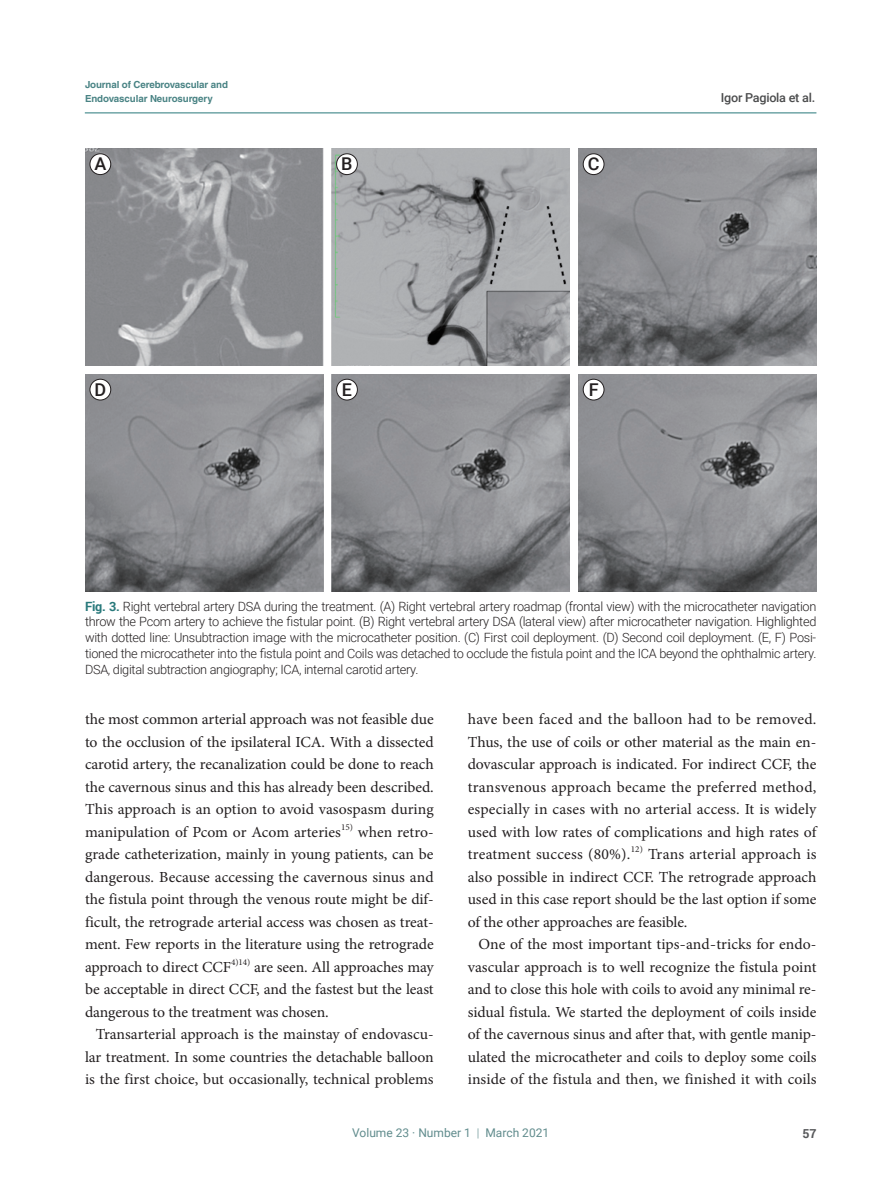
<style>
.page{position:relative;width:893px;height:1191px;background:#fff}
.page>*{position:absolute;margin:0;border:0;box-sizing:border-box;transform-origin:0 0}
.t1{font:500 17.7px "Roboto";color:#231f20}
.t2{font:15.3px/22.5px "Minion Pro";letter-spacing:-.005em;color:#231f20;text-align:justify}
.t3{font:300 12.75px/15.8px "Roboto";letter-spacing:-.025em;color:#231f20;text-align:justify}
.t4{font:500 12.3px "Roboto";letter-spacing:-.02em;color:#4b4c4d}
.t5{font:700 12.3px "Roboto";color:#57585a}
.t6{font:12px "Roboto";color:#618c8d}
.t7{font:700 9.75px/13.5px "Helvetica LT Std";letter-spacing:-.01em;color:#498384}
.t8{font:9px "Minion Pro";color:#231f20}
.s1{font-weight:700;color:#28797b}
.s2{font-weight:300}
</style>
<div class="page">
<hr style="left:85px;top:112px;width:731px;height:1px;background:#28797b">
<img style="left:85px;top:149px;width:238px;height:217px">
<div style="left:90px;top:154px;width:21px;height:21px;background:#fff;border-radius:50%"></div>
<div style="left:90px;top:153px;width:21px;height:22px;border:1px solid #231f20;border-radius:50%"></div>
<img style="left:578px;top:149px;width:238px;height:217px">
<div style="left:583px;top:154px;width:21px;height:21px;background:#fff;border-radius:50%"></div>
<div style="left:583px;top:153px;width:21px;height:22px;border:1px solid #231f20;border-radius:50%"></div>
<img style="left:332px;top:149px;width:238px;height:217px">
<div style="left:337px;top:154px;width:20px;height:21px;background:#fff;border-radius:50%"></div>
<div style="left:336px;top:153px;width:22px;height:22px;border:1px solid #231f20;border-radius:50%"></div>
<img style="left:85px;top:374px;width:238px;height:217px">
<div style="left:90px;top:379px;width:21px;height:21px;background:#fff;border-radius:50%"></div>
<div style="left:90px;top:379px;width:21px;height:21px;border:1px solid #231f20;border-radius:50%"></div>
<img style="left:578px;top:374px;width:238px;height:217px">
<div style="left:583px;top:379px;width:21px;height:21px;background:#fff;border-radius:50%"></div>
<div style="left:583px;top:379px;width:21px;height:21px;border:1px solid #231f20;border-radius:50%"></div>
<img style="left:332px;top:374px;width:238px;height:217px">
<div style="left:337px;top:379px;width:20px;height:21px;background:#fff;border-radius:50%"></div>
<div style="left:336px;top:379px;width:22px;height:21px;border:1px solid #231f20;border-radius:50%"></div>
<p class="t7" style="left:85px;top:78px;width:144px">Journal of Cerebrovascular and<br>Endovascular Neurosurgery</p>
<p class="t1" style="left:94px;top:152px;width:13px">A</p>
<p class="t1" style="left:341px;top:152px;width:13px">B</p>
<p class="t1" style="left:588px;top:152px;width:13px">C</p>
<p class="t1" style="left:94px;top:377px;width:13px">D</p>
<p class="t1" style="left:342px;top:377px;width:12px">E</p>
<p class="t1" style="left:589px;top:377px;width:11px">F</p>
<p class="t4" style="left:721px;top:89px;width:96px">Igor Pagiola et al.</p>
<p class="t3" style="left:85px;top:598px;width:733px"><span class="s1">Fig. 3.</span> Right vertebral artery DSA during the treatment. (A) Right vertebral artery roadmap (frontal view) with the microcatheter navigation throw the Pcom artery to achieve the fistular point. (B) Right vertebral artery DSA (lateral view) after microcatheter navigation. Highlighted with dotted line: Unsubtraction image with the microcatheter position. (C) First coil deployment. (D) Second coil deployment. (E, F) Posi&shy;tioned the microcatheter into the fistula point and Coils was detached to occlude the fistula point and the ICA beyond the ophthalmic artery.<br>DSA, digital subtraction angiography; ICA, internal carotid artery.</p>
<p class="t2" style="left:85px;top:708px;width:350px">the most common arterial approach was not feasible due to the occlusion of the ipsilateral ICA. With a dissected carotid artery, the recanalization could be done to reach the cavernous sinus and this has already been described.<br>This approach is an option to avoid vasospasm during manipulation of Pcom or Acom arteries</p>
<p class="t8" style="left:341px;top:820px;width:13px">15)</p>
<p class="t2" style="left:85px;top:820px;width:350px;text-indent:273px">when retro&shy;grade catheterization, mainly in young patients, can be dangerous. Because accessing the cavernous sinus and the fistula point through the venous route might be dif&shy;ficult, the retrograde arterial access was chosen as treat&shy;ment. Few reports in the literature using the retrograde approach to direct CCF</p>
<p class="t8" style="left:231px;top:955px;width:21px">4)14)</p>
<p class="t2" style="left:85px;top:955px;width:350px;text-indent:169px">are seen. All approaches may be acceptable in direct CCF, and the fastest but the least dangerous to the treatment was chosen.</p>
<p class="t2" style="left:85px;top:1023px;width:350px;text-indent:11px">Transarterial approach is the mainstay of endovascu&shy;lar treatment. In some countries the detachable balloon is the first choice, but occasionally, technical problems</p>
<p class="t2" style="left:468px;top:708px;width:350px">have been faced and the balloon had to be removed.<br>Thus, the use of coils or other material as the main en&shy;dovascular approach is indicated. For indirect CCF, the transvenous approach became the preferred method, especially in cases with no arterial access. It is widely used with low rates of complications and high rates of treatment success (80%).</p>
<p class="t8" style="left:631px;top:843px;width:14px">12)</p>
<p class="t2" style="left:468px;top:843px;width:350px;text-indent:180px">Trans arterial approach is also possible in indirect CCF. The retrograde approach used in this case report should be the last option if some of the other approaches are feasible.</p>
<p class="t2" style="left:468px;top:933px;width:350px;text-indent:11px">One of the most important tips-and-tricks for endo&shy;vascular approach is to well recognize the fistula point and to close this hole with coils to avoid any minimal re&shy;sidual fistula. We started the deployment of coils inside of the cavernous sinus and after that, with gentle manip&shy;ulated the microcatheter and coils to deploy some coils inside of the fistula and then, we finished it with coils</p>
<p class="t6" style="left:352px;top:1124px;width:199px">Volume 23 · Number 1 <span class="s2">|</span> March 2021</p>
<p class="t5" style="left:802px;top:1124px;width:15px">57</p>
</div>
